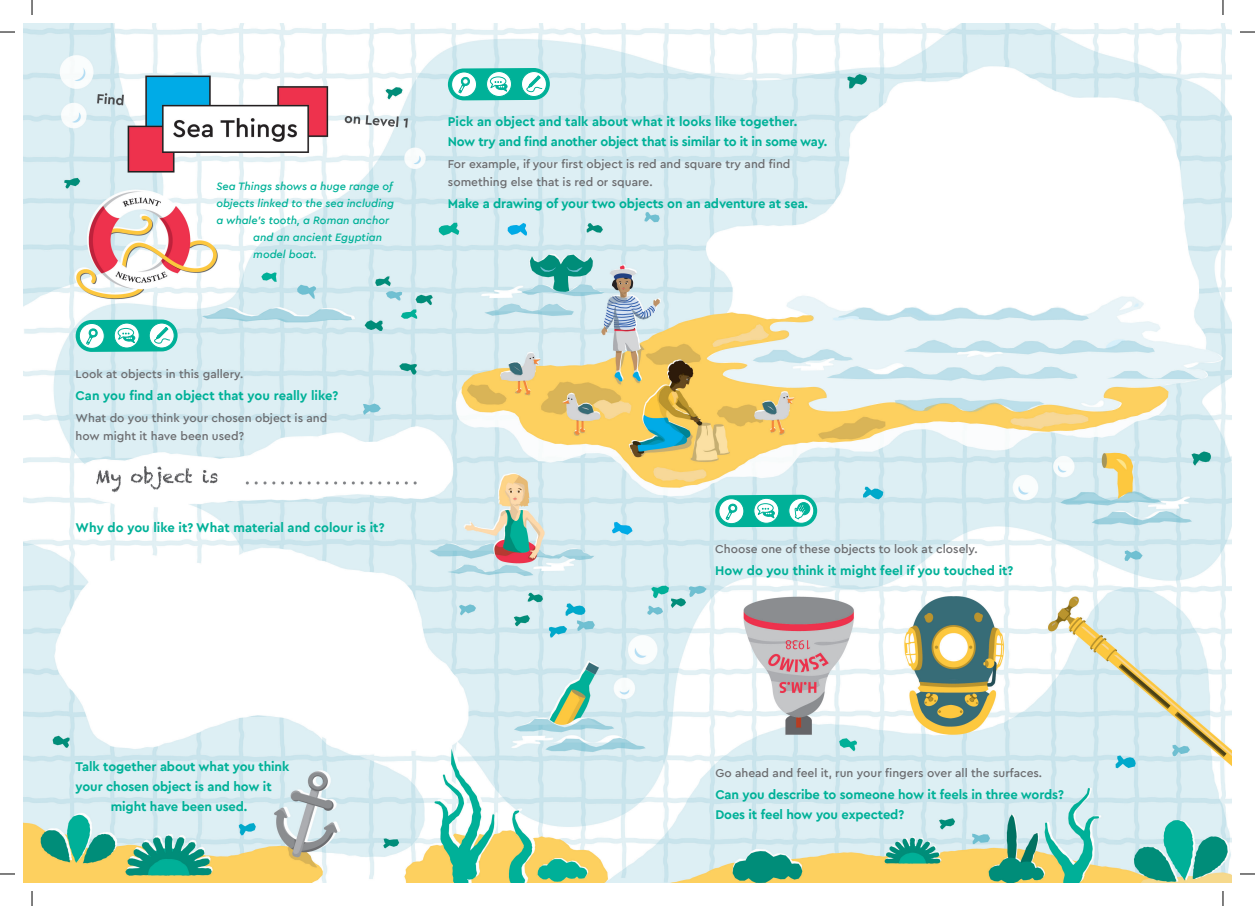
<style>
.page{position:relative;width:1255px;height:906px;background:#fff}
.page>*{position:absolute;margin:0;border:0;box-sizing:border-box;transform-origin:0 0}
.t1{font:700 13px "Cera PRO";letter-spacing:-.01em;color:#00b198}
.t2{font:500 12px/18px "Cera PRO";color:#6c6d70}
.t3{font:italic 500 11px/17px "Cera PRO";color:#00b198}
</style>
<div class="page">
<img style="left:24px;top:24px;width:1207px;height:858px">
<svg style="left:76px;top:319px;width:102px;height:33px"></svg>
<svg style="left:448px;top:68px;width:102px;height:32px"></svg>
<svg style="left:715px;top:495px;width:102px;height:32px"></svg>
<svg style="left:0;top:31px;width:15px;height:2px"></svg>
<svg style="left:1240px;top:31px;width:15px;height:2px"></svg>
<svg style="left:0;top:873px;width:15px;height:2px"></svg>
<svg style="left:1240px;top:873px;width:15px;height:2px"></svg>
<svg style="left:31px;top:0;width:2px;height:15px"></svg>
<svg style="left:31px;top:891px;width:2px;height:15px"></svg>
<svg style="left:1222px;top:0;width:1px;height:15px"></svg>
<svg style="left:1222px;top:891px;width:1px;height:15px"></svg>
<p class="t3" style="left:216px;top:177px;width:179px">Sea Things shows a huge range of objects linked to the sea including a whale’s tooth, a Roman anchor</p>
<p class="t3" style="left:253px;top:228px;width:130px">and an ancient Egyptian</p>
<p class="t3" style="left:253px;top:245px;width:65px">model boat.</p>
<p class="t2" style="left:76px;top:364px;width:169px">Look at objects in this gallery.</p>
<p class="t1" style="left:76px;top:387px;width:264px">Can you find an object that you really like?</p>
<p class="t2" style="left:76px;top:408px;width:253px">What do you think your chosen object is and</p>
<p class="t2" style="left:76px;top:426px;width:170px">how might it have been used?</p>
<p class="t1" style="left:76px;top:519px;width:310px">Why do you like it? What material and colour is it?</p>
<p class="t1" style="left:448px;top:113px;width:351px">Pick an object and talk about what it looks like together.</p>
<p class="t1" style="left:448px;top:133px;width:381px">Now try and find another object that is similar to it in some way.</p>
<p class="t2" style="left:448px;top:155px;width:344px">For example, if your first object is red and square try and find something else that is red or square.</p>
<p class="t1" style="left:448px;top:195px;width:362px">Make a drawing of your two objects on an adventure at sea.</p>
<p class="t2" style="left:715px;top:540px;width:264px">Choose one of these objects to look at closely.</p>
<p class="t1" style="left:715px;top:562px;width:300px">How do you think it might feel if you touched it?</p>
<p class="t1" style="left:76px;top:758px;width:215px">Talk together about what you think</p>
<p class="t1" style="left:76px;top:778px;width:198px">your chosen object is and how it</p>
<p class="t1" style="left:111px;top:798px;width:138px">might have been used.</p>
<p class="t2" style="left:715px;top:764px;width:328px">Go ahead and feel it, run your fingers over all the surfaces.</p>
<p class="t1" style="left:715px;top:786px;width:350px">Can you describe to someone how it feels in three words?</p>
<p class="t1" style="left:715px;top:806px;width:190px">Does it feel how you expected?</p>
</div>
